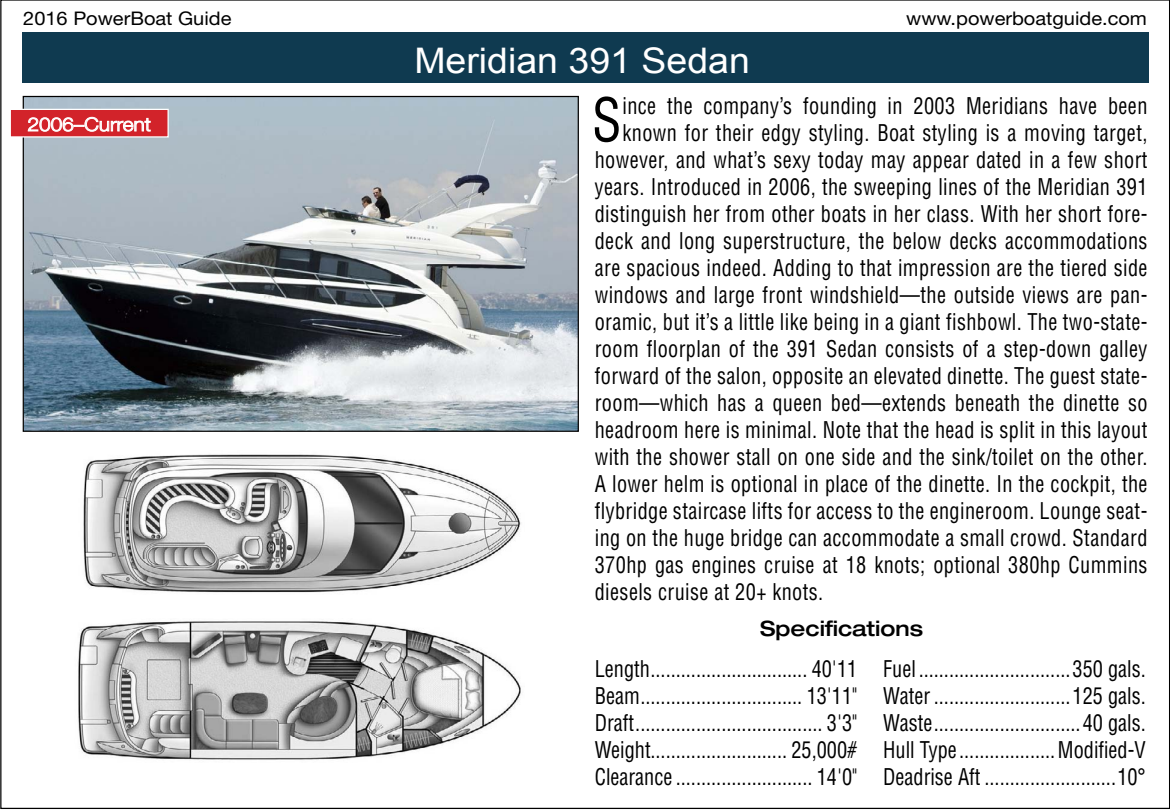
<style>
.page{position:relative;width:1170px;height:810px;background:#fff}
.page>*{position:absolute;margin:0;border:0;box-sizing:border-box;transform-origin:0 0}
.t1{font:condensed 58.5px "Helvetica";color:#000;scale:.9 1}
.t2{font:35.25px "Arial";color:#fff;scale:1.06 1}
.t3{font:condensed 22.5px/27px "Helvetica";letter-spacing:.02em;color:#000;text-align:justify;scale:.9 1}
.t4{font:500 expanded 21.25px "Helvetica Neue";color:#000}
.t5{font:18.75px "Helvetica Neue";color:#000;scale:1.06 1}
.t6{font:300 18.75px "Helvetica Neue";color:#fff;scale:1.11 1}
</style>
<div class="page">
<div style="left:22px;top:32px;width:1126px;height:51px;background:#0f3a50"></div>
<img style="left:83px;top:454px;width:438px;height:139px">
<img style="left:78px;top:621px;width:443px;height:139px">
<img style="left:25px;top:98px;width:552px;height:332px">
<div style="left:10px;top:109px;width:158px;height:28px;background:#d2232a"></div>
<svg style="left:28px;top:117px;width:123px;height:15px"></svg>
<div style="left:10px;top:109px;width:159px;height:29px;border:1px solid #fff"></div>
<p class="t5" style="left:23px;top:7px;width:198px">2016 PowerBoat Guide</p>
<p class="t5" style="left:906px;top:7px;width:229px">www.powerboatguide.com</p>
<p class="t6" style="left:28px;top:113px;width:113px">2006–Current</p>
<h2 class="t2" style="left:414px;top:38px;width:318px">Meridian 391 Sedan</h2>
<h1 class="t1" style="left:592px;top:83px;width:34px">S</h1>
<p class="t3" style="left:622px;top:92px;width:585px">ince the company’s founding in 2003 Meridians have been</p>
<p class="t3" style="left:622px;top:119px;width:585px">known for their edgy styling. Boat styling is a moving target,</p>
<p class="t3" style="left:595px;top:146px;width:616px">however, and what’s sexy today may appear dated in a few short</p>
<p class="t3" style="left:595px;top:173px;width:616px">years. Introduced in 2006, the sweeping lines of the Meridian 391</p>
<p class="t3" style="left:595px;top:200px;width:616px">distinguish her from other boats in her class. With her short fore-</p>
<p class="t3" style="left:595px;top:227px;width:616px">deck and long superstructure, the below decks accommodations</p>
<p class="t3" style="left:595px;top:254px;width:616px">are spacious indeed. Adding to that impression are the tiered side</p>
<p class="t3" style="left:595px;top:281px;width:616px">windows and large front windshield—the outside views are pan-</p>
<p class="t3" style="left:595px;top:308px;width:616px">oramic, but it’s a little like being in a giant fishbowl. The two-state-</p>
<p class="t3" style="left:595px;top:335px;width:616px">room floorplan of the 391 Sedan consists of a step-down galley</p>
<p class="t3" style="left:595px;top:362px;width:616px">forward of the salon, opposite an elevated dinette. The guest state-</p>
<p class="t3" style="left:595px;top:389px;width:616px">room—which has a queen bed—extends beneath the dinette so</p>
<p class="t3" style="left:595px;top:416px;width:616px">headroom here is minimal. Note that the head is split in this layout</p>
<p class="t3" style="left:595px;top:443px;width:616px">with the shower stall on one side and the sink/toilet on the other.</p>
<p class="t3" style="left:595px;top:470px;width:616px">A lower helm is optional in place of the dinette. In the cockpit, the</p>
<p class="t3" style="left:595px;top:497px;width:616px">flybridge staircase lifts for access to the engineroom. Lounge seat-</p>
<p class="t3" style="left:595px;top:524px;width:616px">ing on the huge bridge can accommodate a small crowd. Standard</p>
<p class="t3" style="left:595px;top:551px;width:616px">370hp gas engines cruise at 18 knots; optional 380hp Cummins</p>
<p class="t3" style="left:595px;top:578px;width:255px">diesels cruise at 20+ knots.</p>
<p class="t4" style="left:760px;top:615px;width:164px">Specifications</p>
<p class="t3" style="left:595px;top:655px;width:293px">Length............................... 40'11<br>Beam................................ 13'11" Draft..................................... 3'3" Weight........................... 25,000# Clearance ........................... 14'0"</p>
<p class="t3" style="left:883px;top:655px;width:293px">Fuel ..............................350 gals.<br>Water ...........................125 gals.<br>Waste.............................40 gals.<br>Hull Type ...................Modified-V Deadrise Aft ..........................10°</p>
</div>
